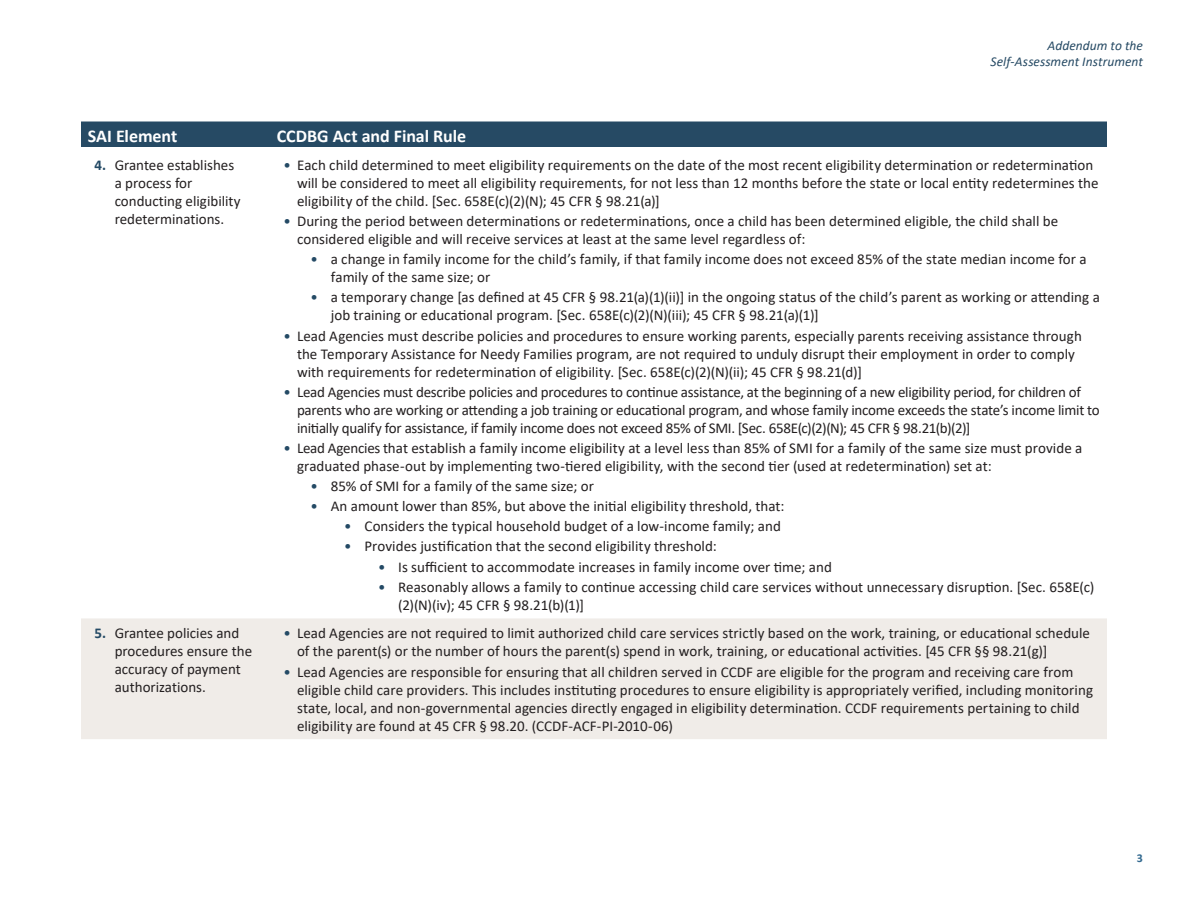
<style>
.page{position:relative;width:1188px;height:918px;background:#fff}
.page>*{position:absolute;margin:0;border:0;box-sizing:border-box;transform-origin:0 0}
.t1{font:700 18px "Calibri";color:#fff}
.t2{font:15px/18px "Calibri";color:#231f20}
.t3{font:italic 13.5px/16.5px "Calibri";letter-spacing:.005em;color:#264a64;text-align:right}
.t4{font:700 12px "Calibri";color:#336a90}
.s1{font-weight:700;color:#244a65}
.s2{color:#244a65}
</style>
<div class="page">
<div style="left:81px;top:122px;width:1026px;height:25px;background:#264a64"></div>
<div style="left:81px;top:618px;width:1026px;height:121px;background:#f0ece8"></div>
<p class="t3" style="left:991px;top:36px;width:154px">Addendum to the<br>Self-Assessment Instrument</p>
<p class="t1" style="left:88px;top:123px;width:91px">SAI Element</p>
<p class="t1" style="left:277px;top:123px;width:191px">CCDBG Act and Final Rule</p>
<p class="t2" style="left:115px;top:156px;width:127px;text-indent:-20px"><span class="s1">4.</span> Grantee establishes a process for conducting eligibility redeterminations.</p>
<p class="t2" style="left:297px;top:156px;width:803px;text-indent:-14px"><span class="s2">•</span> Each child determined to meet eligibility requirements on the date of the most recent eligibility determination or redetermination will be considered to meet all eligibility requirements, for not less than 12 months before the state or local entity redetermines the eligibility of the child. [Sec. 658E(c)(2)(N); 45 CFR § 98.21(a)]</p>
<p class="t2" style="left:297px;top:212px;width:763px;text-indent:-14px"><span class="s2">•</span> During the period between determinations or redeterminations, once a child has been determined eligible, the child shall be considered eligible and will receive services at least at the same level regardless of:</p>
<p class="t2" style="left:331px;top:250px;width:758px;text-indent:-20px"><span class="s2">•</span> a change in family income for the child’s family, if that family income does not exceed 85% of the state median income for a family of the same size; or</p>
<p class="t2" style="left:331px;top:288px;width:771px;text-indent:-20px"><span class="s2">•</span> a temporary change [as defined at 45 CFR § 98.21(a)(1)(ii)] in the ongoing status of the child’s parent as working or attending a job training or educational program. [Sec. 658E(c)(2)(N)(iii); 45 CFR § 98.21(a)(1)]</p>
<p class="t2" style="left:297px;top:326px;width:786px;text-indent:-14px"><span class="s2">•</span> Lead Agencies must describe policies and procedures to ensure working parents, especially parents receiving assistance through the Temporary Assistance for Needy Families program, are not required to unduly disrupt their employment in order to comply with requirements for redetermination of eligibility. [Sec. 658E(c)(2)(N)(ii); 45 CFR § 98.21(d)]</p>
<p class="t2" style="left:297px;top:382px;width:804px;text-indent:-14px"><span class="s2">•</span> Lead Agencies must describe policies and procedures to continue assistance, at the beginning of a new eligibility period, for children of parents who are working or attending a job training or educational program, and whose family income exceeds the state’s income limit to initially qualify for assistance, if family income does not exceed 85% of SMI. [Sec. 658E(c)(2)(N); 45 CFR § 98.21(b)(2)]</p>
<p class="t2" style="left:297px;top:438px;width:787px;text-indent:-14px"><span class="s2">•</span> Lead Agencies that establish a family income eligibility at a level less than 85% of SMI for a family of the same size must provide a graduated phase-out by implementing two-tiered eligibility, with the second tier (used at redetermination) set at:</p>
<p class="t2" style="left:310px;top:477px;width:285px"><span class="s2">•</span> 85% of SMI for a family of the same size; or</p>
<p class="t2" style="left:310px;top:497px;width:475px"><span class="s2">•</span> An amount lower than 85%, but above the initial eligibility threshold, that:</p>
<p class="t2" style="left:344px;top:517px;width:438px"><span class="s2">•</span> Considers the typical household budget of a low-income family; and</p>
<p class="t2" style="left:344px;top:537px;width:374px"><span class="s2">•</span> Provides justification that the second eligibility threshold:</p>
<p class="t2" style="left:378px;top:557px;width:455px"><span class="s2">•</span> Is sufficient to accommodate increases in family income over time; and</p>
<p class="t2" style="left:398px;top:577px;width:698px;text-indent:-20px"><span class="s2">•</span> Reasonably allows a family to continue accessing child care services without unnecessary disruption. [Sec. 658E(c) (2)(N)(iv); 45 CFR § 98.21(b)(1)]</p>
<p class="t2" style="left:115px;top:624px;width:139px;text-indent:-20px"><span class="s1">5.</span> Grantee policies and procedures ensure the accuracy of payment authorizations.</p>
<p class="t2" style="left:297px;top:624px;width:795px;text-indent:-14px"><span class="s2">•</span> Lead Agencies are not required to limit authorized child care services strictly based on the work, training, or educational schedule of the parent(s) or the number of hours the parent(s) spend in work, training, or educational activities. [45 CFR §§ 98.21(g)]</p>
<p class="t2" style="left:297px;top:662px;width:798px;text-indent:-14px"><span class="s2">•</span> Lead Agencies are responsible for ensuring that all children served in CCDF are eligible for the program and receiving care from eligible child care providers. This includes instituting procedures to ensure eligibility is appropriately verified, including monitoring state, local, and non-governmental agencies directly engaged in eligibility determination. CCDF requirements pertaining to child eligibility are found at 45 CFR § 98.20. (CCDF-ACF-PI-2010-06)</p>
<p class="t4" style="left:1137px;top:850px;width:8px">3</p>
</div>
